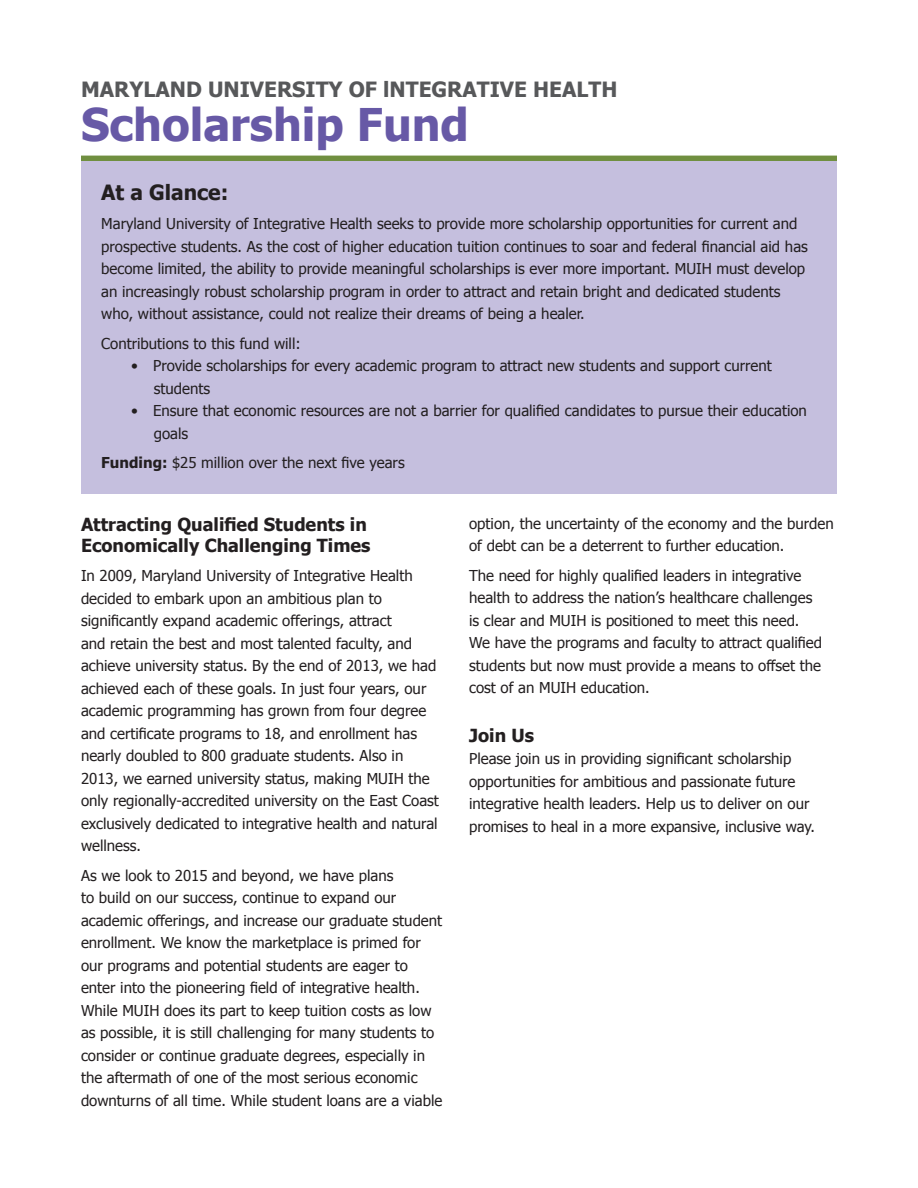
<style>
.page{position:relative;width:918px;height:1188px;background:#fff}
.page>*{position:absolute;margin:0;border:0;box-sizing:border-box;transform-origin:0 0}
.t1{font:700 45px "Tahoma";color:#6759a6}
.t2{font:700 21px "Tahoma";color:#57585a}
.t3{font:700 21px "Tahoma";color:#231f20}
.t4{font:700 18px/21px "Tahoma";color:#231f20}
.t5{font:15px/22.5px "Tahoma";color:#231f20}
.s1{font-weight:700}
</style>
<div class="page">
<div style="left:81px;top:156px;width:756px;height:6px;background:#708f40"></div>
<div style="left:81px;top:161px;width:756px;height:333px;background:#c5bfde"></div>
<h2 class="t2" style="left:81px;top:75px;width:538px">MARYLAND UNIVERSITY OF lNTEGRATIVE HEALTH</h2>
<h1 class="t1" style="left:81px;top:93px;width:389px">Scholarship Fund</h1>
<h2 class="t3" style="left:101px;top:178px;width:129px">At a Glance:</h2>
<p class="t5" style="left:101px;top:212px;width:708px">Maryland University of Integrative Health seeks to provide more scholarship opportunities for current and prospective students. As the cost of higher education tuition continues to soar and federal financial aid has become limited, the ability to provide meaningful scholarships is ever more important. MUIH must develop an increasingly robust scholarship program in order to attract and retain bright and dedicated students who, without assistance, could not realize their dreams of being a healer.</p>
<p class="t5" style="left:101px;top:331px;width:201px">Contributions to this fund will:</p>
<p class="t5" style="left:154px;top:354px;width:619px;text-indent:-22px">• Provide scholarships for every academic program to attract new students and support current students</p>
<p class="t5" style="left:154px;top:399px;width:655px;text-indent:-22px">• Ensure that economic resources are not a barrier for qualified candidates to pursue their education goals</p>
<p class="t5" style="left:101px;top:450px;width:305px"><span class="s1">Funding:</span> $25 million over the next five years</p>
<p class="t4" style="left:81px;top:513px;width:291px">Attracting Qualified Students in<br>Economically Challenging Times</p>
<p class="t5" style="left:81px;top:564px;width:359px">In 2009, Maryland University of Integrative Health decided to embark upon an ambitious plan to significantly expand academic offerings, attract<br>and retain the best and most talented faculty, and achieve university status. By the end of 2013, we had achieved each of these goals. In just four years, our academic programming has grown from four degree and certificate programs to 18, and enrollment has nearly doubled to 800 graduate students. Also in 2013, we earned university status, making MUIH the only regionally-accredited university on the East Coast exclusively dedicated to integrative health and natural wellness.</p>
<p class="t5" style="left:81px;top:863px;width:363px">As we look to 2015 and beyond, we have plans<br>to build on our success, continue to expand our academic offerings, and increase our graduate student enrollment. We know the marketplace is primed for our programs and potential students are eager to enter into the pioneering field of integrative health.<br>While MUIH does its part to keep tuition costs as low as possible, it is still challenging for many students to consider or continue graduate degrees, especially in the aftermath of one of the most serious economic downturns of all time. While student loans are a viable</p>
<p class="t5" style="left:469px;top:511px;width:366px">option, the uncertainty of the economy and the burden of debt can be a deterrent to further education.</p>
<p class="t5" style="left:469px;top:563px;width:354px">The need for highly qualified leaders in integrative health to address the nation’s healthcare challenges is clear and MUIH is positioned to meet this need.<br>We have the programs and faculty to attract qualified students but now must provide a means to offset the cost of an MUIH education.</p>
<p class="t4" style="left:469px;top:724px;width:66px">Join Us</p>
<p class="t5" style="left:469px;top:747px;width:348px">Please join us in providing significant scholarship opportunities for ambitious and passionate future integrative health leaders. Help us to deliver on our promises to heal in a more expansive, inclusive way.</p>
</div>
